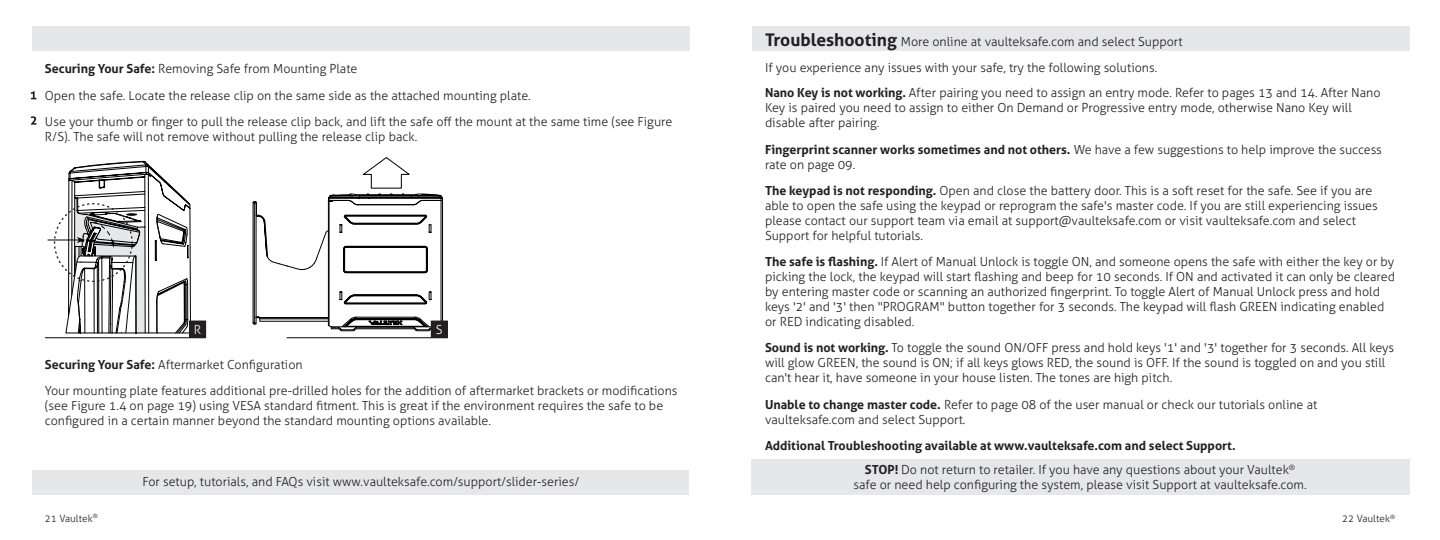
<style>
.page{position:relative;width:1440px;height:540px;background:#fff}
.page>*{position:absolute;margin:0;border:0;box-sizing:border-box;transform-origin:0 0}
.t1{font:300 12.5px/15px "Aller";color:#231f20}
.t2{font:700 12.5px "Aller";color:#231f20}
.t3{font:300 12.5px "Aller";color:#fff}
.t4{font:300 10px "Aller";color:#231f20}
.s1{font-weight:700}
.s2{font-weight:700;font-size:17.5px}
</style>
<div class="page">
<div style="left:32px;top:27px;width:657px;height:24px;background:#e6e7e9"></div>
<svg style="left:31px;top:116px;width:6px;height:9px"></svg>
<svg style="left:31px;top:91px;width:5px;height:8px"></svg>
<svg style="left:252px;top:157px;width:191px;height:174px"></svg>
<hr style="left:45px;top:337px;width:161px;height:1px;background:#040503">
<hr style="left:287px;top:337px;width:160px;height:1px;background:#040503">
<hr style="left:48px;top:240px;width:31px;height:1px;background:#040503">
<svg style="left:53px;top:161px;width:138px;height:173px"></svg>
<div style="left:32px;top:470px;width:657px;height:25px;background:#e6e7e9"></div>
<div style="left:190px;top:321px;width:16px;height:16px;background:#231f20"></div>
<div style="left:189px;top:321px;width:17px;height:16px;border:1px solid #231f20"></div>
<div style="left:431px;top:321px;width:16px;height:16px;background:#231f20"></div>
<div style="left:431px;top:321px;width:17px;height:16px;border:1px solid #231f20"></div>
<div style="left:752px;top:27px;width:658px;height:24px;background:#e6e7e9"></div>
<div style="left:751px;top:459px;width:659px;height:36px;background:#e6e7e9"></div>
<p class="t1" style="left:45px;top:62px;width:314px"><span class="s1">Securing Your Safe:</span> Removing Safe from Mounting Plate</p>
<p class="t1" style="left:45px;top:88px;width:487px">Open the safe. Locate the release clip on the same side as the attached mounting plate.</p>
<p class="t1" style="left:45px;top:114px;width:629px">Use your thumb or finger to pull the release clip back, and lift the safe off the mount at the same time (see Figure<br>R/S). The safe will not remove without pulling the release clip back.</p>
<p class="t3" style="left:194px;top:322px;width:9px">R</p>
<p class="t3" style="left:436px;top:322px;width:8px">S</p>
<p class="t1" style="left:45px;top:357px;width:259px"><span class="s1">Securing Your Safe:</span> Aftermarket Configuration</p>
<p class="t1" style="left:45px;top:384px;width:634px">Your mounting plate features additional pre-drilled holes for the addition of aftermarket brackets or modifications (see Figure 1.4 on page 19) using VESA standard fitment. This is great if the environment requires the safe to be configured in a certain manner beyond the standard mounting options available.</p>
<p class="t4" style="left:45px;top:512px;width:54px">21 Vaultek<sup>®</sup></p>
<p class="t1" style="left:142px;top:474px;width:439px">For setup, tutorials, and FAQs visit www.vaulteksafe.com/support/slider-series/</p>
<p class="t1" style="left:765px;top:34px;width:419px"><span class="s2">Troubleshooting</span> More online at vaulteksafe.com and select Support</p>
<p class="t1" style="left:765px;top:60px;width:394px">If you experience any issues with your safe, try the following solutions.</p>
<p class="t1" style="left:765px;top:86px;width:617px"><span class="s1">Nano Key is not working.</span> After pairing you need to assign an entry mode. Refer to pages 13 and 14. After Nano<br>Key is paired you need to assign to either On Demand or Progressive entry mode, otherwise Nano Key will disable after pairing.</p>
<p class="t1" style="left:765px;top:142px;width:618px"><span class="s1">Fingerprint scanner works sometimes and not others.</span> We have a few suggestions to help improve the success rate on page 09.</p>
<p class="t1" style="left:765px;top:183px;width:614px"><span class="s1">The keypad is not responding.</span> Open and close the battery door. This is a soft reset for the safe. See if you are able to open the safe using the keypad or reprogram the safe's master code. If you are still experiencing issues please contact our support team via email at support@vaulteksafe.com or visit vaulteksafe.com and select Support for helpful tutorials.</p>
<p class="t1" style="left:765px;top:254px;width:632px"><span class="s1">The safe is flashing.</span> If Alert of Manual Unlock is toggle ON, and someone opens the safe with either the key or by picking the lock, the keypad will start flashing and beep for 10 seconds. If ON and activated it can only be cleared by entering master code or scanning an authorized fingerprint. To toggle Alert of Manual Unlock press and hold keys '2' and '3' then "PROGRAM" button together for 3 seconds. The keypad will flash GREEN indicating enabled or RED indicating disabled.</p>
<p class="t1" style="left:765px;top:341px;width:631px"><span class="s1">Sound is not working.</span> To toggle the sound ON/OFF press and hold keys '1' and '3' together for 3 seconds. All keys will glow GREEN, the sound is ON; if all keys glows RED, the sound is OFF. If the sound is toggled on and you still can't hear it, have someone in your house listen. The tones are high pitch.</p>
<p class="t1" style="left:765px;top:397px;width:554px"><span class="s1">Unable to change master code.</span> Refer to page 08 of the user manual or check our tutorials online at</p>
<p class="t1" style="left:765px;top:412px;width:202px">vaulteksafe.com and select Support.</p>
<p class="t2" style="left:765px;top:438px;width:472px">Additional Troubleshooting available at www.vaulteksafe.com and select Support.</p>
<p class="t1" style="left:865px;top:462px;width:432px"><span class="s1">STOP!</span> Do not return to retailer. If you have any questions about your Vaultek<sup>®</sup></p>
<p class="t1" style="left:854px;top:477px;width:454px">safe or need help configuring the system, please visit Support at vaulteksafe.com.</p>
<p class="t4" style="left:1342px;top:512px;width:54px">22 Vaultek<sup>®</sup></p>
</div>
